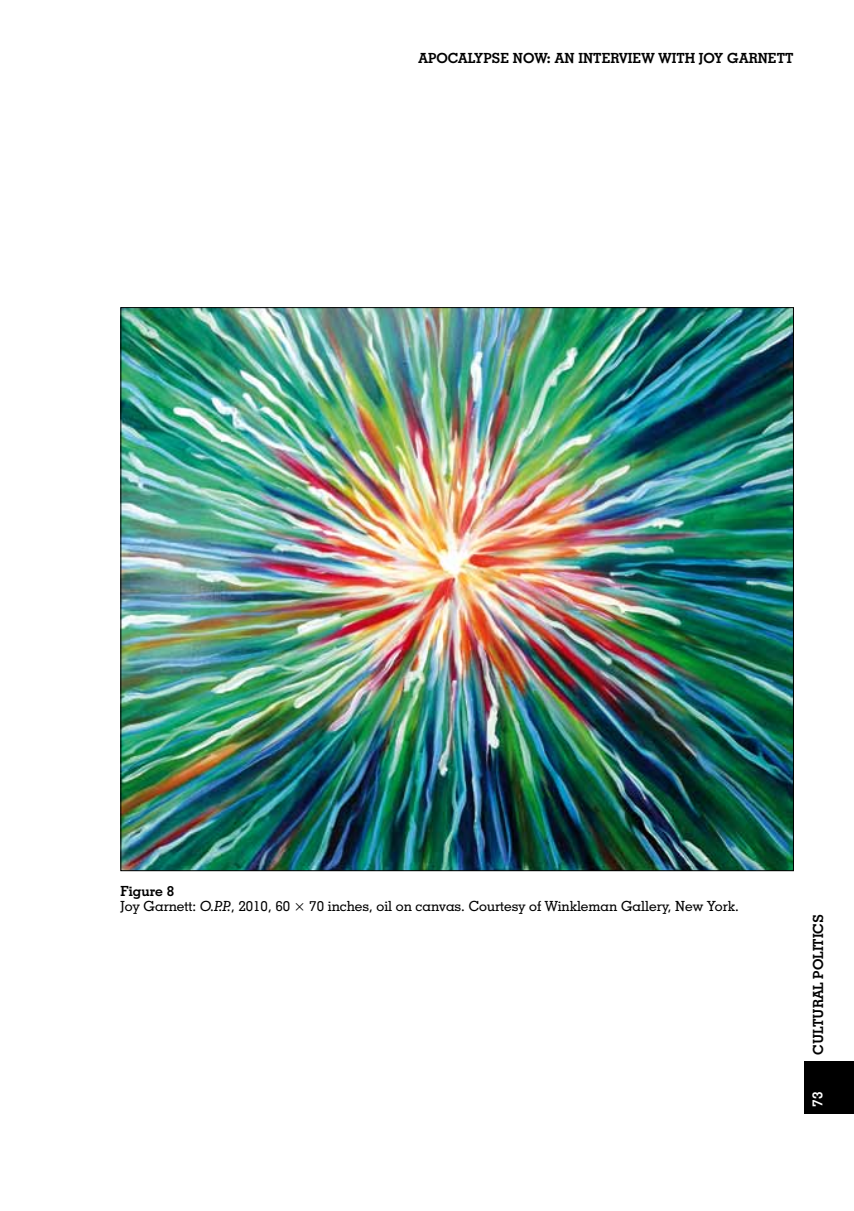
<style>
.page{position:relative;width:854px;height:1211px;background:#fff}
.page>*{position:absolute;margin:0;border:0;box-sizing:border-box;transform-origin:0 0}
.t1{font:500 14px/14.9px "Geometric Slab 703 BT";color:#000}
.t2{font:700 14px "Geometric Slab 703 BT";color:#000}
.t3{font:700 14px "Geometric Slab 703 BT";color:#fff}
.s1{font-weight:700}
.s2{font-style:italic}
</style>
<div class="page">
<div style="left:803px;top:1060px;width:50px;height:53px;background:#000"></div>
<img style="left:123px;top:309px;width:668px;height:559px">
<p class="t2" style="left:418px;top:50px;width:376px">APOCALYPSE NOW: AN INTERVIEW WITH JOY GARNETT</p>
<p class="t1" style="left:121px;top:883px;width:619px"><span class="s1">Figure 8<br></span>Joy Garnett: <span class="s2">O.P.P.</span>, 2010, 60 × 70 inches, oil on canvas. Courtesy of Winkleman Gallery, New York.</p>
<p class="t2" style="left:809px;top:1054px;width:141px;rotate:-90deg">CULTURAL POLITICS</p>
<p class="t3" style="left:808px;top:1106px;width:16px;rotate:-90deg">73</p>
</div>
